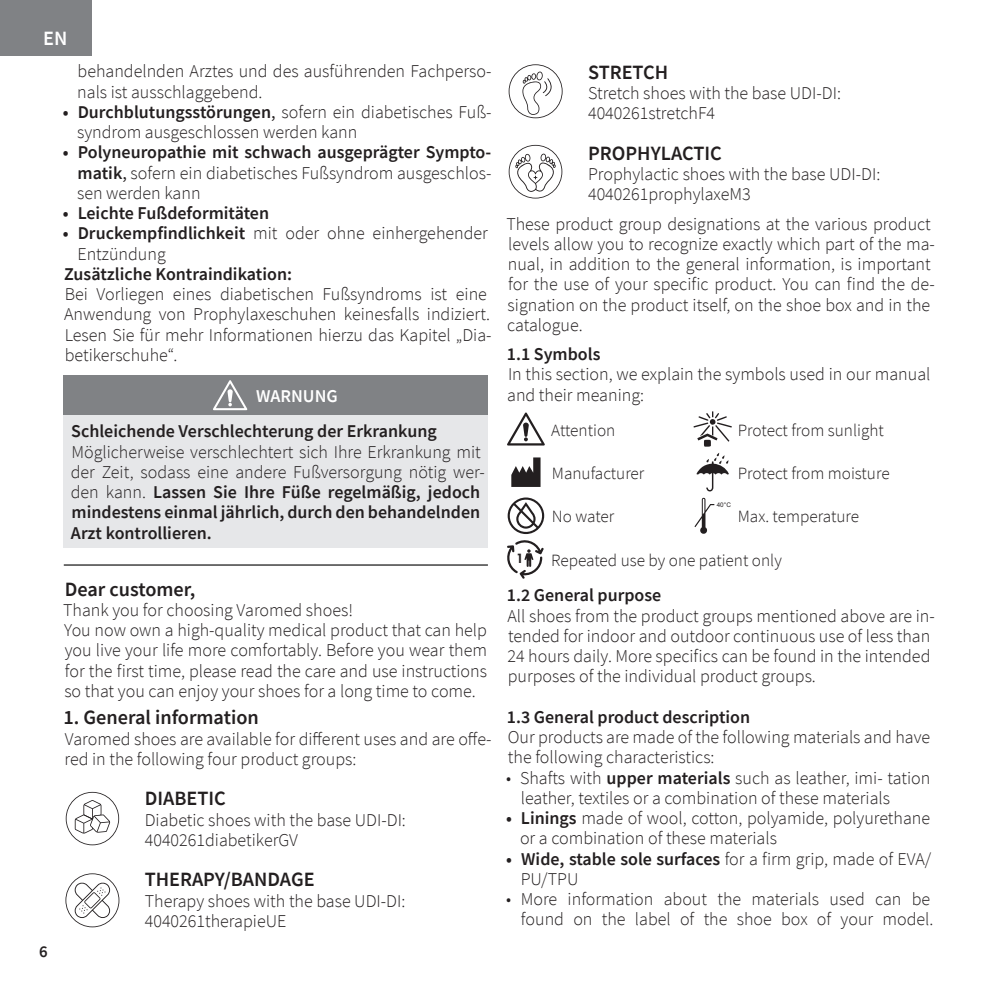
<style>
.page{position:relative;width:995px;height:995px;background:#fff}
.page>*{position:absolute;margin:0;border:0;box-sizing:border-box;transform-origin:0 0}
.t1{font:600 20.25px "Source Sans Pro";color:#231f20}
.t2{font:600 20.25px "Source Sans Pro";color:#fff}
.t3{font:300 18px/20.2px "Source Sans Pro";color:#231f20}
.t4{font:600 18px "Source Sans Pro";color:#231f20}
.t5{font:600 18px "Source Sans Pro";color:#fff}
.t6{font:300 17.1px "Source Sans Pro";color:#231f20}
.t7{font:600 16.65px "Source Sans Pro";color:#231f20}
.t8{font:600 12.83px "Poppins";color:#231f20}
.t9{font:6.3px "Arial";color:#231f20}
.s1{font-weight:600}
.s2{font-weight:400}
</style>
<div class="page">
<div style="left:64px;top:375px;width:424px;height:40px;background:#808285"></div>
<div style="left:64px;top:415px;width:424px;height:133px;background:#e6e7e9"></div>
<svg style="left:213px;top:380px;width:34px;height:30px"></svg>
<svg style="left:66px;top:792px;width:53px;height:53px"></svg>
<svg style="left:65px;top:873px;width:54px;height:54px"></svg>
<svg style="left:509px;top:64px;width:54px;height:54px"></svg>
<svg style="left:509px;top:145px;width:53px;height:54px"></svg>
<svg style="left:508px;top:497px;width:36px;height:37px"></svg>
<svg style="left:507px;top:413px;width:38px;height:33px"></svg>
<svg style="left:694px;top:498px;width:20px;height:36px"></svg>
<svg style="left:696px;top:453px;width:33px;height:38px"></svg>
<svg style="left:694px;top:411px;width:38px;height:36px"></svg>
<svg style="left:511px;top:457px;width:30px;height:30px"></svg>
<svg style="left:507px;top:540px;width:37px;height:39px"></svg>
<hr style="left:64px;top:564px;width:424px;height:2px;background:#000001">
<div style="left:0;top:0;width:92px;height:55px;background:#808285"></div>
<p class="t2" style="left:43px;top:25px;width:26px">EN</p>
<p class="t3" style="left:77px;top:61px;width:416px">behandelnden Arztes und des ausführenden Fachperso&shy;nals ist ausschlaggebend.</p>
<p class="t3" style="left:77px;top:102px;width:416px;text-indent:-14px"><span class="s1">• Durchblutungsstörungen</span><span class="s2">,</span> sofern ein diabetisches Fuß&shy;syndrom ausgeschlossen werden kann</p>
<p class="t3" style="left:77px;top:142px;width:416px;text-align:justify;text-indent:-14px"><span class="s1">• Polyneuropathie mit schwach ausgeprägter Sympto&shy;matik</span><span class="s2">,</span> sofern ein diabetisches Fußsyndrom ausgeschlos&shy;sen werden kann</p>
<p class="t4" style="left:63px;top:201px;width:208px">• Leichte Fußdeformitäten</p>
<p class="t3" style="left:77px;top:223px;width:412px;text-indent:-15px"><span class="s1">• Druckempfindlichkeit</span> mit oder ohne einhergehender<br>Entzündung</p>
<p class="t4" style="left:64px;top:262px;width:229px">Zusätzliche Kontraindikation:</p>
<p class="t3" style="left:64px;top:284px;width:429px">Bei Vorliegen eines diabetischen Fußsyndroms ist eine Anwendung von Prophylaxeschuhen keinesfalls indiziert.<br>Lesen Sie für mehr Informationen hierzu das Kapitel „Dia&shy;betikerschuhe“.</p>
<p class="t5" style="left:256px;top:384px;width:83px">WARNUNG</p>
<p class="t4" style="left:71px;top:420px;width:367px">Schleichende Verschlechterung der Erkrankung</p>
<p class="t3" style="left:71px;top:442px;width:416px">Möglicherweise verschlechtert sich Ihre Erkrankung mit der Zeit, sodass eine andere Fußversorgung nötig wer&shy;den kann. <span class="s1">Lassen Sie Ihre Füße regelmäßig, jedoch mindestens einmal jährlich, durch den behandelnden Arzt kontrollieren.</span></p>
<p class="t7" style="left:39px;top:940px;width:10px">6</p>
<p class="t1" style="left:65px;top:576px;width:132px">Dear customer,</p>
<p class="t3" style="left:63px;top:600px;width:426px">Thank you for choosing Varomed shoes!<br>You now own a high-quality medical product that can help you live your life more comfortably. Before you wear them for the first time, please read the care and use instructions so that you can enjoy your shoes for a long time to come.</p>
<p class="t1" style="left:63px;top:704px;width:197px">1. General information</p>
<p class="t3" style="left:65px;top:729px;width:429px">Varomed shoes are available for different uses and are offe&shy;red in the following four product groups:</p>
<p class="t1" style="left:145px;top:785px;width:83px">DIABETIC</p>
<p class="t3" style="left:145px;top:810px;width:263px">Diabetic shoes with the base UDI-DI:<br>4040261diabetikerGV</p>
<p class="t1" style="left:145px;top:866px;width:171px">THERAPY/BANDAGE</p>
<p class="t3" style="left:145px;top:891px;width:262px">Therapy shoes with the base UDI-DI:<br>4040261therapieUE</p>
<p class="t1" style="left:588px;top:59px;width:82px">STRETCH</p>
<p class="t3" style="left:588px;top:83px;width:254px">Stretch shoes with the base UDI-DI:<br>4040261stretchF4</p>
<p class="t1" style="left:588px;top:140px;width:135px">PROPHYLACTIC</p>
<p class="t3" style="left:588px;top:164px;width:294px">Prophylactic shoes with the base UDI-DI:<br>4040261prophylaxeM3</p>
<p class="t3" style="left:506px;top:214px;width:430px">These product group designations at the various product levels allow you to recognize exactly which part of the ma&shy;nual, in addition to the general information, is important for the use of your specific product. You can find the de&shy;signation on the product itself, on the shoe box and in the catalogue.</p>
<p class="t4" style="left:507px;top:342px;width:95px">1.1 Symbols</p>
<p class="t3" style="left:507px;top:364px;width:425px">In this section, we explain the symbols used in our manual and their meaning:</p>
<p class="t6" style="left:551px;top:419px;width:66px">Attention</p>
<p class="t6" style="left:552px;top:462px;width:94px">Manufacturer</p>
<p class="t6" style="left:552px;top:506px;width:64px">No water</p>
<p class="t9" style="left:717px;top:500px;width:16px">40°C</p>
<p class="t6" style="left:738px;top:419px;width:148px">Protect from sunlight</p>
<p class="t6" style="left:738px;top:462px;width:153px">Protect from moisture</p>
<p class="t6" style="left:738px;top:506px;width:123px">Max. temperature</p>
<p class="t8" style="left:518px;top:550px;width:6px">1</p>
<p class="t6" style="left:551px;top:550px;width:232px">Repeated use by one patient only</p>
<p class="t4" style="left:507px;top:584px;width:156px">1.2 General purpose</p>
<p class="t3" style="left:507px;top:606px;width:429px">All shoes from the product groups mentioned above are in&shy;tended for indoor and outdoor continuous use of less than 24 hours daily. More specifics can be found in the intended purposes of the individual product groups.</p>
<p class="t4" style="left:507px;top:705px;width:245px">1.3 General product description</p>
<p class="t3" style="left:508px;top:727px;width:424px">Our products are made of the following materials and have the following characteristics:</p>
<p class="t3" style="left:521px;top:768px;width:411px;text-indent:-15px">• Shafts with <span class="s1">upper materials</span> such as leather, imi- tation leather, textiles or a combination of these materials</p>
<p class="t3" style="left:520px;top:808px;width:412px;text-indent:-14px"><span class="s1">• Linings</span> made of wool, cotton, polyamide, polyurethane or a combination of these materials</p>
<p class="t3" style="left:521px;top:849px;width:412px;text-indent:-15px"><span class="s1">• Wide, stable sole surfaces</span> for a firm grip, made of EVA/<br>PU/TPU</p>
<p class="t3" style="left:506px;top:889px;width:429px;text-align:right">• More information about the materials used can be found on the label of the shoe box of your model.</p>
</div>
